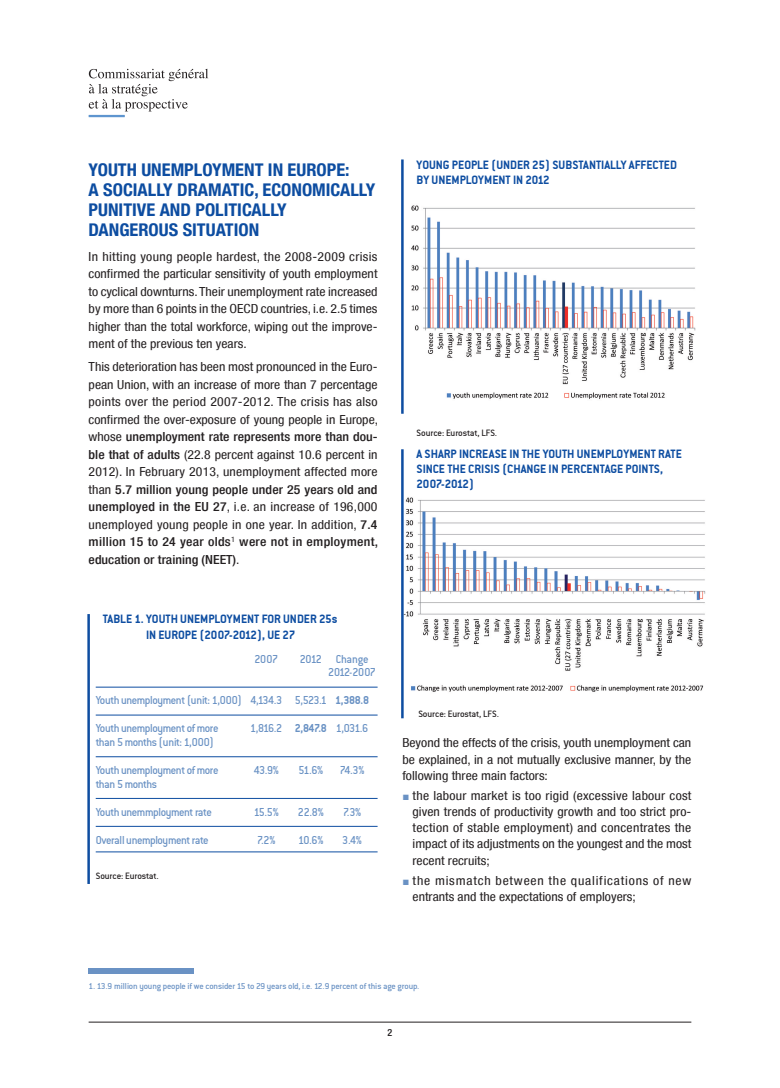
<style>
.page{position:relative;width:780px;height:1088px;background:#fff}
.page>*{position:absolute;margin:0;border:0;box-sizing:border-box;transform-origin:0 0}
.t1{font:700 condensed 17.5px/20px "Helvetica Neue LT";color:#0d4da1;scale:1.05 1}
.t2{font:13.12px/15px "Conduit ITCTT Bold";color:#0d4da1}
.t3{font:condensed 12.5px/17.5px "Helvetica Neue LT";color:#231f20;text-align:justify;scale:1.1 1}
.t4{font:12.5px/13.8px "Conduit Md ITCTT Medium";letter-spacing:-.035em;color:#6a92c4;scale:.95 1}
.t5{font:condensed 12.5px/16.2px "Helvetica Neue LT";letter-spacing:.055em;color:#231f20;scale:1.1 1}
.t6{font:10px "Conduit Md ITCTT Medium";letter-spacing:-.01em;color:#231f20}
.t7{font:500 condensed 10px "Helvetica Neue LT";color:#231f20}
.t8{font:9.38px "Conduit Md ITCTT Medium";letter-spacing:-.015em;color:#6a92c4}
.s1{font-weight:500}
.s2{font-family:"Conduit ITCTT Bold"}
.s3{font-family:"European Pi Three";font-stretch:normal;color:#6a92c4}
</style>
<div class="page">
<hr style="left:96px;top:687px;width:281px;height:1px;background:#0d4da1">
<hr style="left:96px;top:715px;width:281px;height:1px;background:#0d4da1">
<hr style="left:96px;top:756px;width:281px;height:1px;background:#0d4da1">
<hr style="left:96px;top:798px;width:281px;height:1px;background:#0d4da1">
<hr style="left:96px;top:826px;width:281px;height:1px;background:#0d4da1">
<hr style="left:96px;top:851px;width:281px;height:1px;background:#0d4da1">
<hr style="left:89px;top:1022px;width:602px;height:1px;background:#231f20">
<svg style="left:89px;top:69px;width:119px;height:42px"></svg>
<hr style="left:89px;top:115px;width:36px;height:2px;background:#5e95cf">
<div style="left:89px;top:968px;width:105px;height:5px;background:#6a92c4"></div>
<hr style="left:87px;top:614px;width:3px;height:270px;background:#0d4da1">
<img style="left:411px;top:205px;width:285px;height:194px">
<img style="left:403px;top:494px;width:303px;height:207px">
<hr style="left:401px;top:159px;width:2px;height:255px;background:#0d4da1">
<hr style="left:401px;top:449px;width:2px;height:269px;background:#0d4da1">
<h1 class="t1" style="left:89px;top:160px;width:274px">YOUTH UNEMPLOYMENT IN EUROPE:<br>A SOCIALLY DRAMATIC, ECONOMICALLY<br>PUNITIVE AND POLITICALLY<br>DANGEROUS SITUATION</h1>
<p class="t3" style="left:89px;top:248px;width:264px">In hitting young people hardest, the 2008-2009 crisis confirmed the particular sensitivity of youth employment to cyclical downturns.Their unemployment rate increased by more than 6 points in the OECD countries, i.e. 2.5 times higher than the total workforce, wiping out the improve&shy;ment of the previous ten years.</p>
<p class="t3" style="left:89px;top:358px;width:264px">This deterioration has been most pronounced in the Euro&shy;pean Union, with an increase of more than 7 percentage points over the period 2007-2012. The crisis has also confirmed the over-exposure of young people in Europe, whose <span class="s1">unemployment rate represents more than dou&shy;ble that of adults</span> (22.8 percent against 10.6 percent in 2012). In February 2013, unemployment affected more than <span class="s1">5.7 million young people under 25 years old and unemployed in the EU 27</span>, i.e. an increase of 196,000 unemployed young people in one year. In addition, <span class="s1">7.4 million 15 to 24 year olds</span><sup>1</sup> <span class="s1">were not in employment, education or training (NEET)</span>.</p>
<p class="t2" style="left:103px;top:610px;width:236px;line-height:16.2px;text-align:center">TABLE 1. YOUTH UNEMPLOYMENT FOR UNDER 25S<br>IN EUROPE (2007-2012), UE 27</p>
<p class="t4" style="left:254px;top:651px;width:26px">2007</p>
<p class="t4" style="left:328px;top:651px;width:52px;text-indent:-28px">2012 Change<br>2012-2007</p>
<p class="t4" style="left:96px;top:693px;width:289px">Youth unemployment (unit: 1,000) 4,134.3 5,523.1 <span class="s2">1,388.8</span></p>
<p class="t4" style="left:96px;top:721px;width:131px">Youth unemployment of more</p>
<p class="t4" style="left:250px;top:721px;width:126px">1,816.2 <span class="s2">2,847.8</span> 1,031.6</p>
<p class="t4" style="left:96px;top:735px;width:126px">than 5 months (unit: 1,000)</p>
<p class="t4" style="left:96px;top:763px;width:131px">Youth unemployment of more</p>
<p class="t4" style="left:254px;top:763px;width:28px">43.9%</p>
<p class="t4" style="left:298px;top:763px;width:28px">51.6%</p>
<p class="t4" style="left:340px;top:763px;width:27px">74.3%</p>
<p class="t4" style="left:96px;top:776px;width:66px">than 5 months</p>
<p class="t4" style="left:96px;top:804px;width:124px">Youth unemmployment rate</p>
<p class="t4" style="left:254px;top:804px;width:28px">15.5%</p>
<p class="t4" style="left:298px;top:804px;width:29px">22.8%</p>
<p class="t4" style="left:343px;top:804px;width:21px">7.3%</p>
<p class="t4" style="left:96px;top:832px;width:120px">Overall unemployment rate</p>
<p class="t4" style="left:257px;top:832px;width:21px">7.2%</p>
<p class="t4" style="left:298px;top:832px;width:28px">10.6%</p>
<p class="t4" style="left:342px;top:832px;width:22px">3.4%</p>
<p class="t6" style="left:96px;top:870px;width:65px">Source: Eurostat.</p>
<p class="t2" style="left:416px;top:157px;width:262px">YOUNG PEOPLE (UNDER 25) SUBSTANTIALLY AFFECTED<br>BY UNEMPLOYMENT IN 2012</p>
<p class="t6" style="left:416px;top:426px;width:82px">Source: Eurostat, LFS.</p>
<p class="t2" style="left:416px;top:446px;width:267px">A SHARP INCREASE IN THE YOUTH UNEMPLOYMENT RATE<br>SINCE THE CRISIS (CHANGE IN PERCENTAGE POINTS,<br>2007-2012)</p>
<p class="t6" style="left:418px;top:708px;width:82px">Source: Eurostat, LFS.</p>
<p class="t3" style="left:402px;top:735px;width:264px;line-height:16.2px">Beyond the effects of the crisis, youth unemployment can be explained, in a not mutually exclusive manner, by the following three main factors:</p>
<p class="t3" style="left:412px;top:787px;width:255px;line-height:16.2px;text-indent:-10px"><span class="s3">g</span> the labour market is too rigid (excessive labour cost given trends of productivity growth and too strict pro&shy;tection of stable employment) and concentrates the impact of its adjustments on the youngest and the most recent recruits;</p>
<p class="t5" style="left:412px;top:872px;width:255px;text-indent:-10px"><span class="s3">g</span> the mismatch between the qualifications of new entrants and the expectations of employers;</p>
<p class="t8" style="left:89px;top:980px;width:332px">1. 13.9 million young people if we consider 15 to 29 years old, i.e. 12.9 percent of this age group.</p>
<p class="t7" style="left:387px;top:1026px;width:6px">2</p>
</div>
